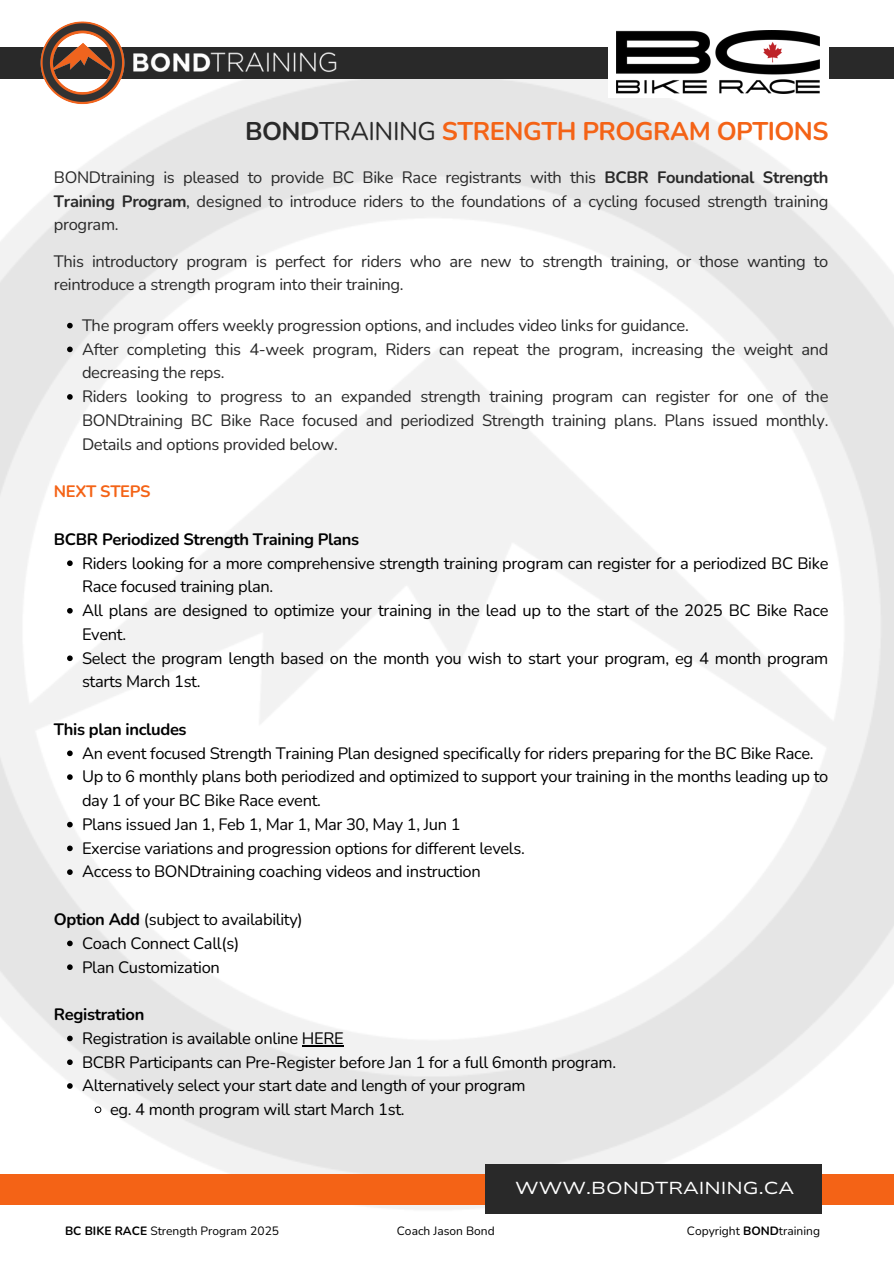
<style>
.page{position:relative;width:894px;height:1264px;background:#fff}
.page>*{position:absolute;margin:0;border:0;box-sizing:border-box;transform-origin:0 0}
.t1{font:700 25.5px "Nunito";letter-spacing:-.02em;color:#f46316}
.t2{font:17.25px "Nunito Sans 10 pt Expanded";color:#fff}
.t3{font:16.5px/23.7px "Nunito";letter-spacing:-.02em;color:#000}
.t4{font:16.5px/23.7px "Nunito";letter-spacing:-.02em;color:#292929;text-align:justify}
.t5{font:700 16.5px "Nunito";letter-spacing:-.02em;color:#000}
.t6{font:700 16.5px "Nunito";letter-spacing:-.02em;color:#f46316}
.t7{font:12px "Nunito";color:#000}
.s1{color:#292929}
.s2{font-weight:400;color:#292929}
.s3{font-weight:700}
</style>
<div class="page">
<img style="left:0;top:78px;width:893px;height:1136px">
<div style="left:0;top:47px;width:893px;height:31px;background:#292929"></div>
<div style="left:608px;top:28px;width:220px;height:70px;background:#fff"></div>
<img style="left:616px;top:31px;width:203px;height:63px">
<img style="left:129px;top:52px;width:211px;height:27px">
<img style="left:38px;top:21px;width:91px;height:87px">
<div style="left:0;top:1174px;width:893px;height:30px;background:#f46316"></div>
<div style="left:485px;top:1164px;width:336px;height:50px;background:#292929"></div>
<svg style="left:67px;top:323px;width:6px;height:5px"></svg>
<svg style="left:67px;top:346px;width:6px;height:6px"></svg>
<svg style="left:67px;top:394px;width:6px;height:6px"></svg>
<svg style="left:67px;top:560px;width:6px;height:6px"></svg>
<svg style="left:67px;top:608px;width:6px;height:5px"></svg>
<svg style="left:67px;top:655px;width:6px;height:6px"></svg>
<svg style="left:67px;top:750px;width:6px;height:6px"></svg>
<svg style="left:67px;top:774px;width:6px;height:6px"></svg>
<svg style="left:67px;top:821px;width:6px;height:6px"></svg>
<svg style="left:67px;top:845px;width:6px;height:6px"></svg>
<svg style="left:67px;top:869px;width:6px;height:6px"></svg>
<svg style="left:67px;top:940px;width:6px;height:6px"></svg>
<svg style="left:67px;top:964px;width:6px;height:6px"></svg>
<svg style="left:67px;top:1035px;width:6px;height:6px"></svg>
<hr style="left:302px;top:1045px;width:41px;height:1px;background:#000">
<svg style="left:67px;top:1059px;width:6px;height:6px"></svg>
<svg style="left:67px;top:1083px;width:6px;height:5px"></svg>
<svg style="left:94px;top:1106px;width:8px;height:7px"></svg>
<p class="t1" style="left:245px;top:114px;width:585px"><span class="s1">BOND</span><span class="s2">TRAINING</span> STRENGTH PROGRAM OPTIONS</p>
<h1 class="t4" style="left:54px;top:165px;width:775px">BONDtraining is pleased to provide BC Bike Race registrants with this <span class="s3">BCBR Foundational Strength Training Program</span>, designed to introduce riders to the foundations of a cycling focused strength training program.</h1>
<h5 class="t4" style="left:54px;top:249px;width:775px">This introductory program is perfect for riders who are new to strength training, or those wanting to reintroduce a strength program into their training.</h5>
<h5 class="t4" style="left:82px;top:314px;width:608px">The program offers weekly progression options, and includes video links for guidance.</h5>
<p class="t4" style="left:82px;top:337px;width:747px">After completing this 4-week program, Riders can repeat the program, increasing the weight and decreasing the reps.</p>
<p class="t4" style="left:82px;top:385px;width:747px">Riders looking to progress to an expanded strength training program can register for one of the BONDtraining BC Bike Race focused and periodized Strength training plans. Plans issued monthly.<br>Details and options provided below.</p>
<p class="t6" style="left:54px;top:480px;width:98px">NEXT STEPS</p>
<h2 class="t5" style="left:54px;top:528px;width:307px">BCBR Periodized Strength Training Plans</h2>
<h4 class="t3" style="left:82px;top:551px;width:747px">Riders looking for a more comprehensive strength training program can register for a periodized BC Bike<br>Race focused training plan.</h4>
<p class="t3" style="left:82px;top:599px;width:747px">All plans are designed to optimize your training in the lead up to the start of the 2025 BC Bike Race<br>Event.</p>
<p class="t3" style="left:82px;top:646px;width:747px">Select the program length based on the month you wish to start your program, eg 4 month program starts March 1st.</p>
<p class="t5" style="left:54px;top:718px;width:134px">This plan includes</p>
<h4 class="t3" style="left:82px;top:741px;width:733px">An event focused Strength Training Plan designed specifically for riders preparing for the BC Bike Race.</h4>
<p class="t3" style="left:82px;top:765px;width:747px">Up to 6 monthly plans both periodized and optimized to support your training in the months leading up to day 1 of your BC Bike Race event.</p>
<p class="t3" style="left:82px;top:812px;width:380px">Plans issued Jan 1, Feb 1, Mar 1, Mar 30, May 1, Jun 1</p>
<p class="t3" style="left:82px;top:836px;width:444px">Exercise variations and progression options for different levels.</p>
<p class="t3" style="left:82px;top:860px;width:400px">Access to BONDtraining coaching videos and instruction</p>
<p class="t3" style="left:54px;top:907px;width:250px"><span class="s3">Option Add</span> (subject to availability)</p>
<h5 class="t3" style="left:82px;top:931px;width:159px">Coach Connect Call(s)</h5>
<p class="t3" style="left:82px;top:955px;width:139px">Plan Customization</p>
<p class="t5" style="left:54px;top:1003px;width:92px">Registration</p>
<h4 class="t3" style="left:82px;top:1026px;width:263px">Registration is available online HERE</h4>
<p class="t3" style="left:82px;top:1050px;width:535px">BCBR Participants can Pre-Register before Jan 1 for a full 6month program.</p>
<p class="t3" style="left:82px;top:1073px;width:445px">Alternatively select your start date and length of your program</p>
<p class="t3" style="left:110px;top:1097px;width:296px">eg. 4 month program will start March 1st.</p>
<p class="t2" style="left:515px;top:1176px;width:280px">WWW.BONDTRAINING.CA</p>
<p class="t7" style="left:65px;top:1222px;width:215px"><span class="s3">BC BIKE RACE</span> Strength Program 2025</p>
<p class="t7" style="left:397px;top:1222px;width:99px">Coach Jason Bond</p>
<p class="t7" style="left:686px;top:1222px;width:135px">Copyright <span class="s3">BOND</span>training</p>
</div>
